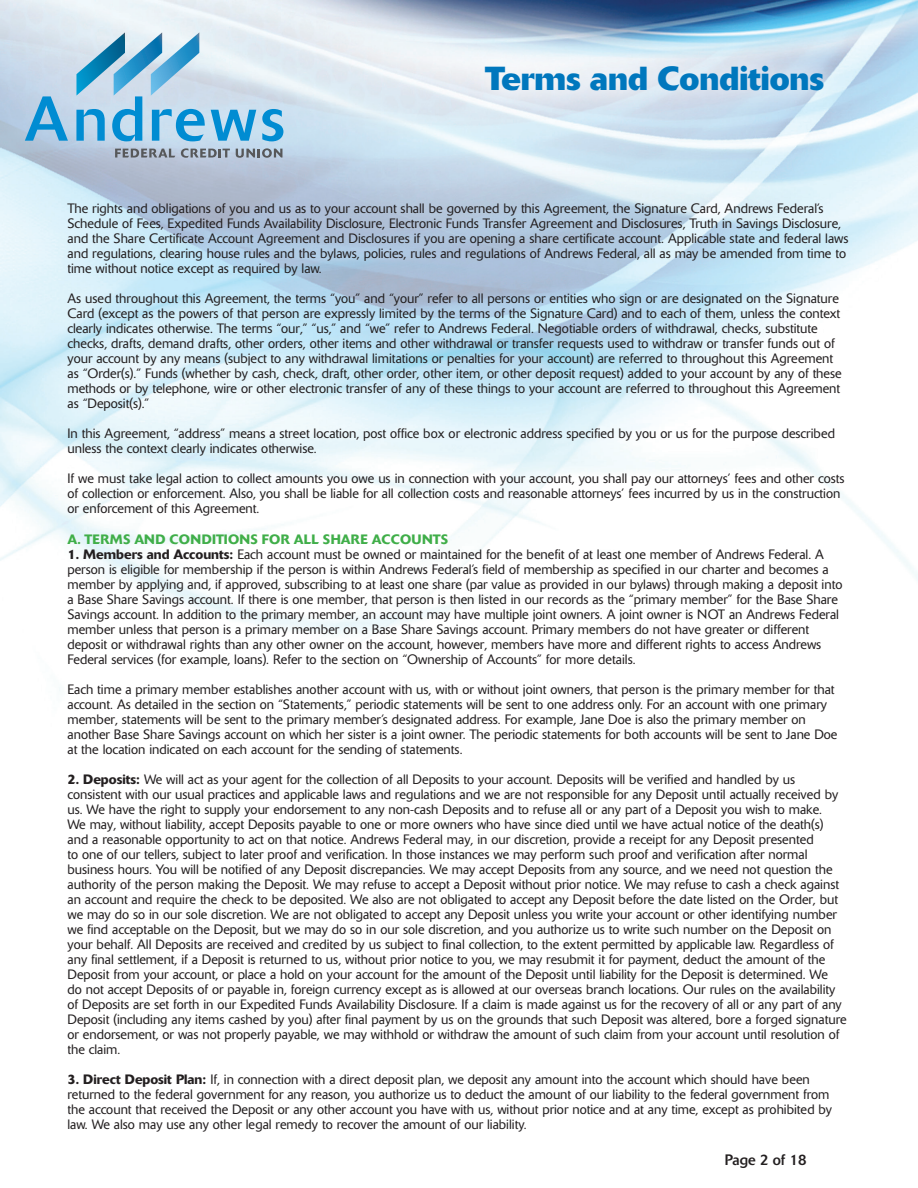
<style>
.page{position:relative;width:918px;height:1188px;background:#fff}
.page>*{position:absolute;margin:0;border:0;box-sizing:border-box;transform-origin:0 0}
.t1{font:700 33px "Delta";color:#0077bd}
.t2{font:15px "Delta";color:#231f20}
.t3{font:300 13.5px/15px "Delta";color:#231f20}
.t4{font:500 13.5px "Delta";letter-spacing:.02em;color:#40ae49}
.s1{font-weight:500}
</style>
<div class="page">
<img style="left:0;top:0;width:918px;height:691px">
<svg style="left:25px;top:96px;width:43px;height:45px;background:#72b5dd"></svg>
<svg style="left:76px;top:32px;width:129px;height:109px;background:#8ec2df"></svg>
<svg style="left:211px;top:110px;width:45px;height:31px"></svg>
<svg style="left:262px;top:109px;width:21px;height:32px"></svg>
<svg style="left:115px;top:149px;width:60px;height:9px"></svg>
<svg style="left:181px;top:148px;width:49px;height:10px"></svg>
<svg style="left:236px;top:148px;width:46px;height:10px"></svg>
<div style="left:462px;top:41px;width:386px;height:74px;background:#fff;opacity:.75"></div>
<h1 class="t1" style="left:485px;top:57px;width:340px">Terms and Conditions</h1>
<p class="t3" style="left:68px;top:201px;width:783px">The rights and obligations of you and us as to your account shall be governed by this Agreement, the Signature Card, Andrews Federal’s Schedule of Fees, Expedited Funds Availability Disclosure, Electronic Funds Transfer Agreement and Disclosures, Truth in Savings Disclosure, and the Share Certificate Account Agreement and Disclosures if you are opening a share certificate account. Applicable state and federal laws and regulations, clearing house rules and the bylaws, policies, rules and regulations of Andrews Federal, all as may be amended from time to time without notice except as required by law.</p>
<p class="t3" style="left:68px;top:291px;width:776px">As used throughout this Agreement, the terms “you” and “your” refer to all persons or entities who sign or are designated on the Signature Card (except as the powers of that person are expressly limited by the terms of the Signature Card) and to each of them, unless the context clearly indicates otherwise. The terms “our,” “us,” and “we” refer to Andrews Federal. Negotiable orders of withdrawal, checks, substitute checks, drafts, demand drafts, other orders, other items and other withdrawal or transfer requests used to withdraw or transfer funds out of your account by any means (subject to any withdrawal limitations or penalties for your account) are referred to throughout this Agreement as “Order(s).” Funds (whether by cash, check, draft, other order, other item, or other deposit request) added to your account by any of these methods or by telephone, wire or other electronic transfer of any of these things to your account are referred to throughout this Agreement as “Deposit(s).”</p>
<p class="t3" style="left:68px;top:426px;width:769px">In this Agreement, “address” means a street location, post office box or electronic address specified by you or us for the purpose described unless the context clearly indicates otherwise.</p>
<p class="t3" style="left:68px;top:471px;width:778px">If we must take legal action to collect amounts you owe us in connection with your account, you shall pay our attorneys’ fees and other costs of collection or enforcement. Also, you shall be liable for all collection costs and reasonable attorneys’ fees incurred by us in the construction or enforcement of this Agreement.</p>
<p class="t4" style="left:68px;top:531px;width:382px">A. TERMS AND CONDITIONS FOR ALL SHARE ACCOUNTS</p>
<p class="t3" style="left:68px;top:547px;width:776px"><span class="s1">1. Members and Accounts:</span> Each account must be owned or maintained for the benefit of at least one member of Andrews Federal. A person is eligible for membership if the person is within Andrews Federal’s field of membership as specified in our charter and becomes a member by applying and, if approved, subscribing to at least one share (par value as provided in our bylaws) through making a deposit into a Base Share Savings account. If there is one member, that person is then listed in our records as the “primary member” for the Base Share Savings account. In addition to the primary member, an account may have multiple joint owners. A joint owner is NOT an Andrews Federal member unless that person is a primary member on a Base Share Savings account. Primary members do not have greater or different deposit or withdrawal rights than any other owner on the account, however, members have more and different rights to access Andrews Federal services (for example, loans). Refer to the section on “Ownership of Accounts” for more details.</p>
<p class="t3" style="left:68px;top:682px;width:771px">Each time a primary member establishes another account with us, with or without joint owners, that person is the primary member for that account. As detailed in the section on “Statements,” periodic statements will be sent to one address only. For an account with one primary member, statements will be sent to the primary member’s designated address. For example, Jane Doe is also the primary member on another Base Share Savings account on which her sister is a joint owner. The periodic statements for both accounts will be sent to Jane Doe at the location indicated on each account for the sending of statements.</p>
<p class="t3" style="left:68px;top:772px;width:781px"><span class="s1">2. Deposits:</span> We will act as your agent for the collection of all Deposits to your account. Deposits will be verified and handled by us consistent with our usual practices and applicable laws and regulations and we are not responsible for any Deposit until actually received by us. We have the right to supply your endorsement to any non-cash Deposits and to refuse all or any part of a Deposit you wish to make.<br>We may, without liability, accept Deposits payable to one or more owners who have since died until we have actual notice of the death(s) and a reasonable opportunity to act on that notice. Andrews Federal may, in our discretion, provide a receipt for any Deposit presented<br>to one of our tellers, subject to later proof and verification. In those instances we may perform such proof and verification after normal business hours. You will be notified of any Deposit discrepancies. We may accept Deposits from any source, and we need not question the authority of the person making the Deposit. We may refuse to accept a Deposit without prior notice. We may refuse to cash a check against an account and require the check to be deposited. We also are not obligated to accept any Deposit before the date listed on the Order, but we may do so in our sole discretion. We are not obligated to accept any Deposit unless you write your account or other identifying number we find acceptable on the Deposit, but we may do so in our sole discretion, and you authorize us to write such number on the Deposit on your behalf. All Deposits are received and credited by us subject to final collection, to the extent permitted by applicable law. Regardless of any final settlement, if a Deposit is returned to us, without prior notice to you, we may resubmit it for payment, deduct the amount of the Deposit from your account, or place a hold on your account for the amount of the Deposit until liability for the Deposit is determined. We<br>do not accept Deposits of or payable in, foreign currency except as is allowed at our overseas branch locations. Our rules on the availability of Deposits are set forth in our Expedited Funds Availability Disclosure. If a claim is made against us for the recovery of all or any part of any Deposit (including any items cashed by you) after final payment by us on the grounds that such Deposit was altered, bore a forged signature or endorsement, or was not properly payable, we may withhold or withdraw the amount of such claim from your account until resolution of the claim.</p>
<p class="t3" style="left:68px;top:1072px;width:766px"><span class="s1">3. Direct Deposit Plan:</span> If, in connection with a direct deposit plan, we deposit any amount into the account which should have been returned to the federal government for any reason, you authorize us to deduct the amount of our liability to the federal government from the account that received the Deposit or any other account you have with us, without prior notice and at any time, except as prohibited by law. We also may use any other legal remedy to recover the amount of our liability.</p>
<p class="t2" style="left:725px;top:1150px;width:83px">Page 2 of 18</p>
</div>
